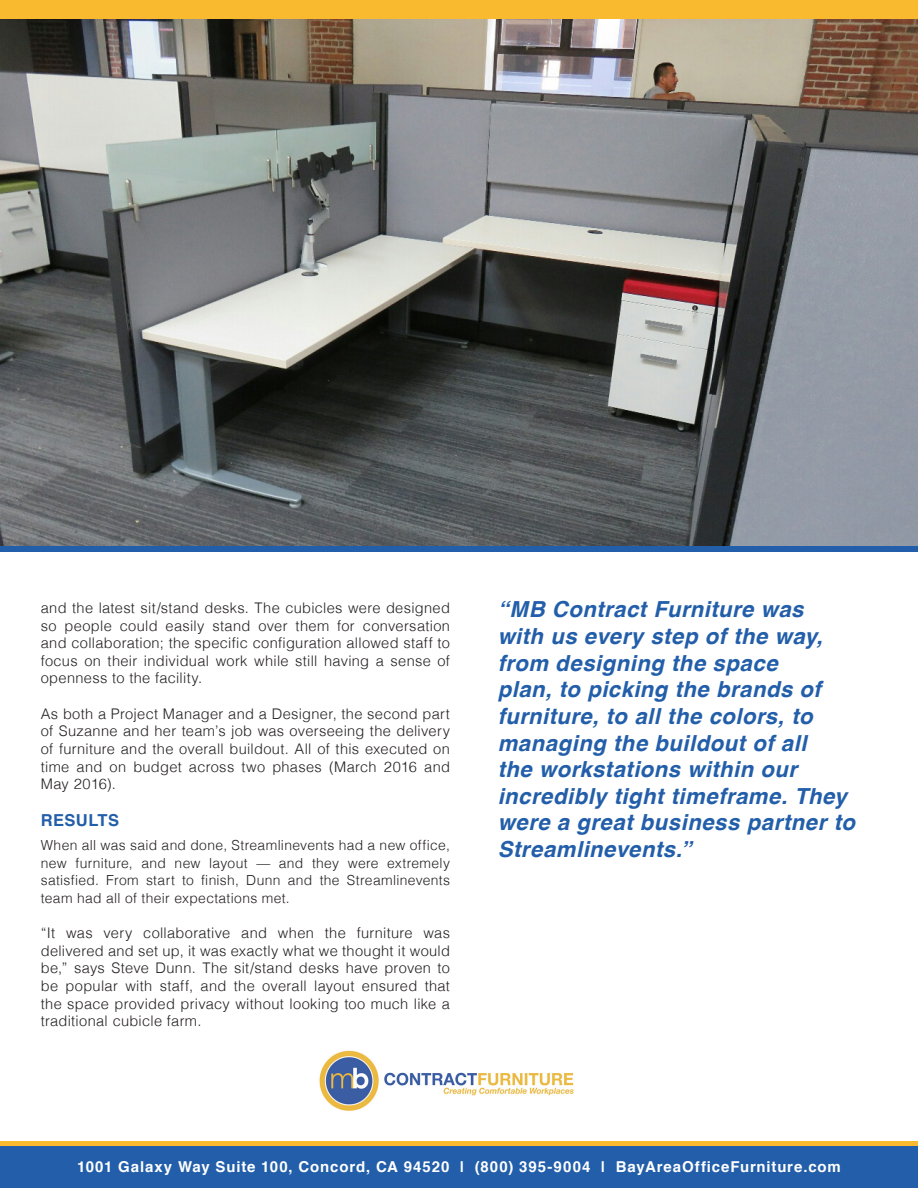
<style>
.page{position:relative;width:918px;height:1188px;background:#fff}
.page>*{position:absolute;margin:0;border:0;box-sizing:border-box;transform-origin:0 0}
.Body{font:italic 700 22.2px/26.7px "Helvetica";letter-spacing:.02em;color:#225ea9}
.SubHeads{font:700 16.5px "Helvetica";letter-spacing:.025em;color:#225ea9}
.t1{font:700 15px "Helvetica";letter-spacing:.055em;color:#fff}
.Body-2{font:300 14.7px/17.7px "Helvetica";letter-spacing:.02em;color:#231f20;text-align:justify}
.Body-3{font:300 13.8px/17.7px "Helvetica";letter-spacing:.025em;color:#231f20;text-align:justify}
</style>
<div class="page">
<div style="left:0;top:1145px;width:918px;height:43px;background:#225ea9"></div>
<hr style="left:0;top:1142px;width:918px;height:4px;background:#faba2f">
<img style="left:319px;top:1050px;width:255px;height:61px">
<img style="left:0;top:18px;width:918px;height:528px">
<div style="left:0;top:0;width:918px;height:18px;background:#faba2f"></div>
<div style="left:0;top:546px;width:918px;height:6px;background:#225ea9"></div>
<p class="Body-2" style="left:41px;top:598px;width:411px">and the latest sit/stand desks. The cubicles were designed so people could easily stand over them for conversation and collaboration; the specific configuration allowed staff to focus on their individual work while still having a sense of openness to the facility.</p>
<p class="Body-2" style="left:41px;top:704px;width:411px">As both a Project Manager and a Designer, the second part of Suzanne and her team’s job was overseeing the delivery of furniture and the overall buildout. All of this executed on time and on budget across two phases (March 2016 and May 2016).</p>
<p class="SubHeads" style="left:41px;top:806px;width:80px">RESULTS</p>
<p class="Body-3" style="left:41px;top:835px;width:411px">When all was said and done, Streamlinevents had a new office, new furniture, and new layout — and they were extremely satisfied. From start to finish, Dunn and the Streamlinevents team had all of their expectations met.</p>
<p class="Body-2" style="left:41px;top:923px;width:411px">“It was very collaborative and when the furniture was delivered and set up, it was exactly what we thought it would be,” says Steve Dunn. The sit/stand desks have proven to be popular with staff, and the overall layout ensured that the space provided privacy without looking too much like a traditional cubicle farm.</p>
<p class="Body" style="left:498px;top:596px;width:359px">“MB Contract Furniture was<br>with us every step of the way, from designing the space<br>plan, to picking the brands of furniture, to all the colors, to managing the buildout of all<br>the workstations within our incredibly tight timeframe. They were a great business partner to<br>Streamlinevents.”</p>
<p class="t1" style="left:77px;top:1155px;width:765px">1001 Galaxy Way Suite 100, Concord, CA 94520 | (800) 395-9004 | BayAreaOfficeFurniture.com</p>
</div>
